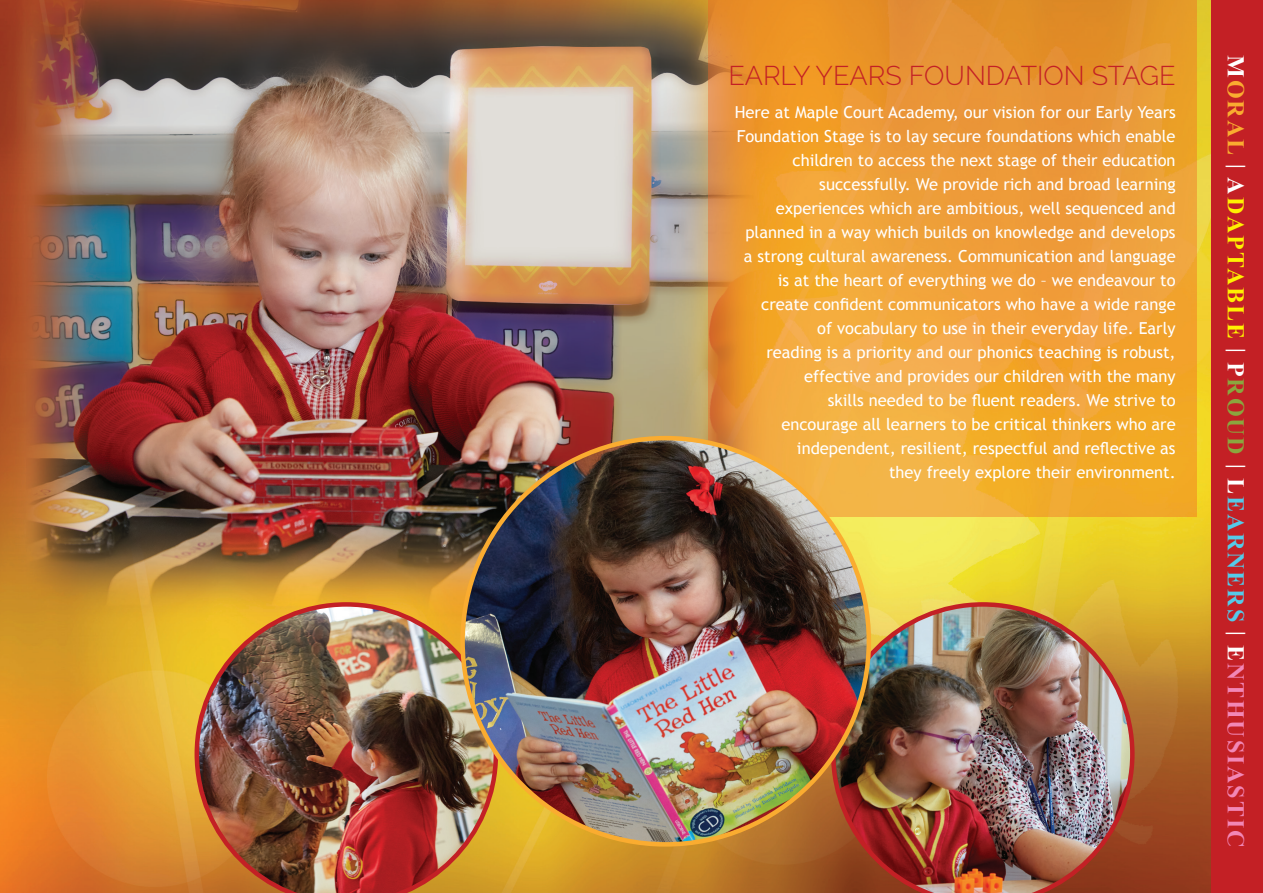
<style>
.page{position:relative;width:1263px;height:893px;background:#fff}
.page>*{position:absolute;margin:0;border:0;box-sizing:border-box;transform-origin:0 0}
.t1{font:300 27px "Raleway";color:#c32025}
.t2{font:700 24px "Times New Roman";letter-spacing:.08em;color:#f287b6}
.t3{font:16.5px/24px "Trebuchet MS";color:#fff}
.s1{color:#fff}
.s2{color:#faac30}
.s3{font-size:21.6px;color:#fff}
.s4{color:#fff101}
.s5{color:#8ba63e}
.s6{color:#55cae9}
</style>
<div class="page">
<img style="left:0;top:0;width:1212px;height:893px">
<svg style="left:709px;top:0;width:488px;height:517px"></svg>
<div style="left:1212px;top:0;width:51px;height:893px;background:#c32025"></div>
<img style="left:195px;top:602px;width:303px;height:291px">
<img style="left:831px;top:602px;width:303px;height:291px">
<img style="left:463px;top:438px;width:406px;height:406px;border-radius:203px">
<p class="t1" style="left:728px;top:60px;width:449px">EARLY YEARS FOUNDATION STAGE</p>
<p class="t3" style="left:735px;top:101px;width:443px">Here at Maple Court Academy, our vision for our Early Years<br>Foundation Stage is to lay secure foundations which enable</p>
<p class="t3" style="left:792px;top:149px;width:385px">children to access the next stage of their education</p>
<p class="t3" style="left:819px;top:173px;width:358px">successfully. We provide rich and broad learning</p>
<p class="t3" style="left:776px;top:197px;width:401px">experiences which are ambitious, well sequenced and</p>
<p class="t3" style="left:745px;top:221px;width:432px">planned in a way which builds on knowledge and develops</p>
<p class="t3" style="left:744px;top:245px;width:433px">a strong cultural awareness. Communication and language</p>
<p class="t3" style="left:778px;top:269px;width:399px">is at the heart of everything we do – we endeavour to</p>
<p class="t3" style="left:761px;top:293px;width:416px">create confident communicators who have a wide range</p>
<p class="t3" style="left:817px;top:317px;width:360px">of vocabulary to use in their everyday life. Early</p>
<p class="t3" style="left:766px;top:341px;width:411px">reading is a priority and our phonics teaching is robust,</p>
<p class="t3" style="left:804px;top:365px;width:373px">effective and provides our children with the many</p>
<p class="t3" style="left:828px;top:389px;width:349px">skills needed to be fluent readers. We strive to</p>
<p class="t3" style="left:781px;top:413px;width:396px">encourage all learners to be critical thinkers who are</p>
<p class="t3" style="left:797px;top:437px;width:380px">independent, resilient, respectful and reflective as</p>
<p class="t3" style="left:889px;top:461px;width:288px">they freely explore their environment.</p>
<p class="t2" style="left:1252px;top:55px;width:793px;rotate:90deg"><span class="s1">M</span><span class="s2">ORAL</span> <span class="s3">|</span> <span class="s1">A</span><span class="s4">DAPTABLE</span> <span class="s3">|</span> <span class="s1">P</span><span class="s5">ROUD</span> <span class="s3">|</span> <span class="s1">L</span><span class="s6">EARNERS</span> <span class="s3">|</span> <span class="s1">E</span>NTHUSIASTIC</p>
</div>
